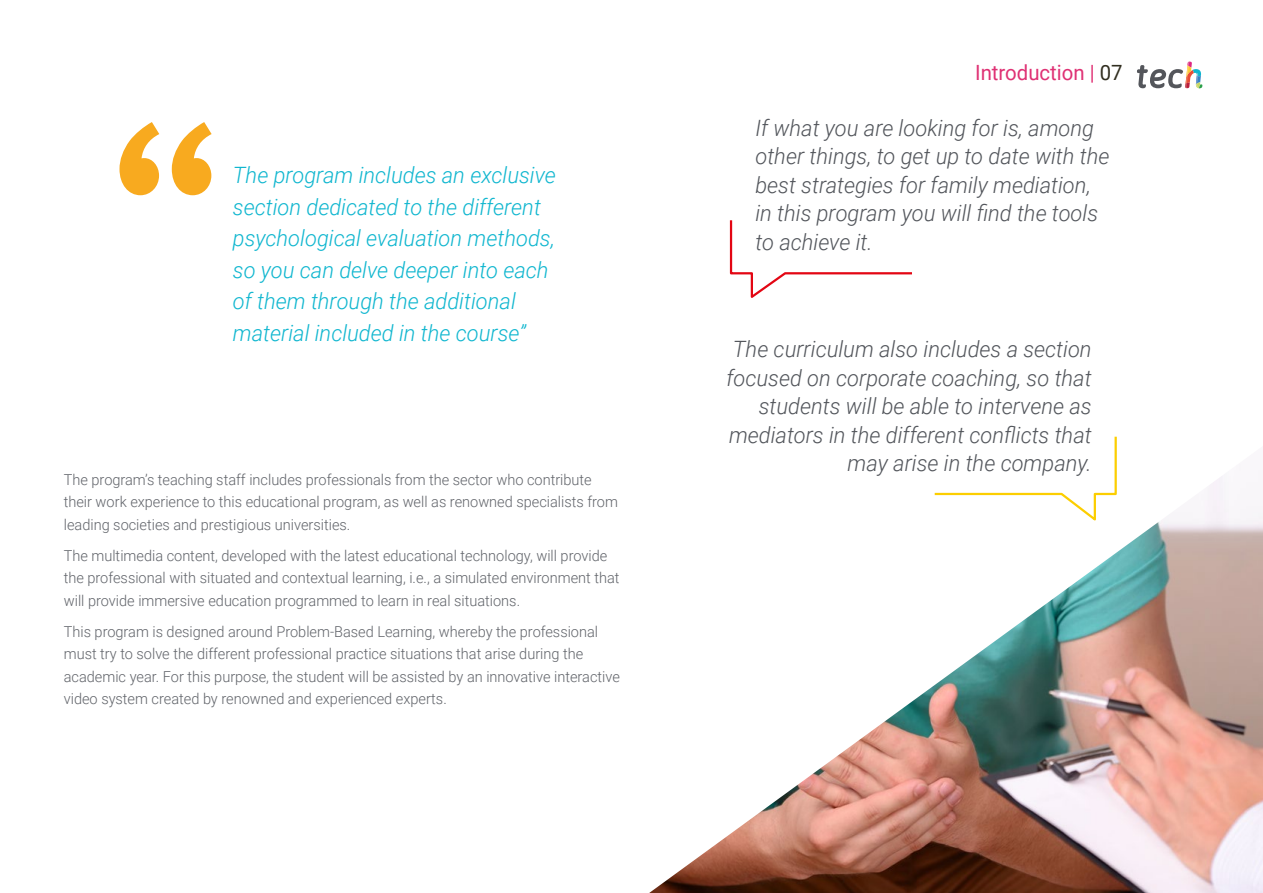
<style>
.page{position:relative;width:1263px;height:893px;background:#fff}
.page>*{position:absolute;margin:0;border:0;box-sizing:border-box;transform-origin:0 0}
.t1{font:italic 300 22.5px/28.5px "Roboto";color:#52555b;text-align:right}
.t2{font:italic 300 22.5px/31.5px "Roboto";color:#0fb6cf}
.t3{font:21px "Roboto";color:#df3174}
.t4{font:300 15px/22.5px "Roboto";color:#61646a}
.s1{color:#312e20}
</style>
<div class="page">
<img style="left:649px;top:476px;width:614px;height:417px">
<svg style="left:119px;top:122px;width:93px;height:73px"></svg>
<svg style="left:932px;top:436px;width:186px;height:88px"></svg>
<svg style="left:729px;top:220px;width:183px;height:78px"></svg>
<svg style="left:1137px;top:62px;width:65px;height:27px"></svg>
<h1 class="t2" style="left:233px;top:159px;width:325px">The program includes an exclusive section dedicated to the different psychological evaluation methods, so you can delve deeper into each of them through the additional material included in the course”</h1>
<p class="t4" style="left:64px;top:467px;width:556px">The program’s teaching staff includes professionals from the sector who contribute their work experience to this educational program, as well as renowned specialists from leading societies and prestigious universities.</p>
<p class="t4" style="left:64px;top:543px;width:557px">The multimedia content, developed with the latest educational technology, will provide the professional with situated and contextual learning, i.e., a simulated environment that will provide immersive education programmed to learn in real situations.</p>
<p class="t4" style="left:64px;top:619px;width:558px">This program is designed around Problem-Based Learning, whereby the professional must try to solve the different professional practice situations that arise during the academic year. For this purpose, the student will be assisted by an innovative interactive video system created by renowned and experienced experts.</p>
<h2 class="t3" style="left:975px;top:57px;width:149px">Introduction | <span class="s1">07</span></h2>
<h1 class="t1" style="left:755px;top:113px;width:356px;text-align:left">If what you are looking for is, among other things, to get up to date with the best strategies for family mediation, in this program you will find the tools to achieve it.</h1>
<h1 class="t1" style="left:726px;top:334px;width:367px">The curriculum also includes a section focused on corporate coaching, so that students will be able to intervene as mediators in the different conflicts that may arise in the company.</h1>
</div>
